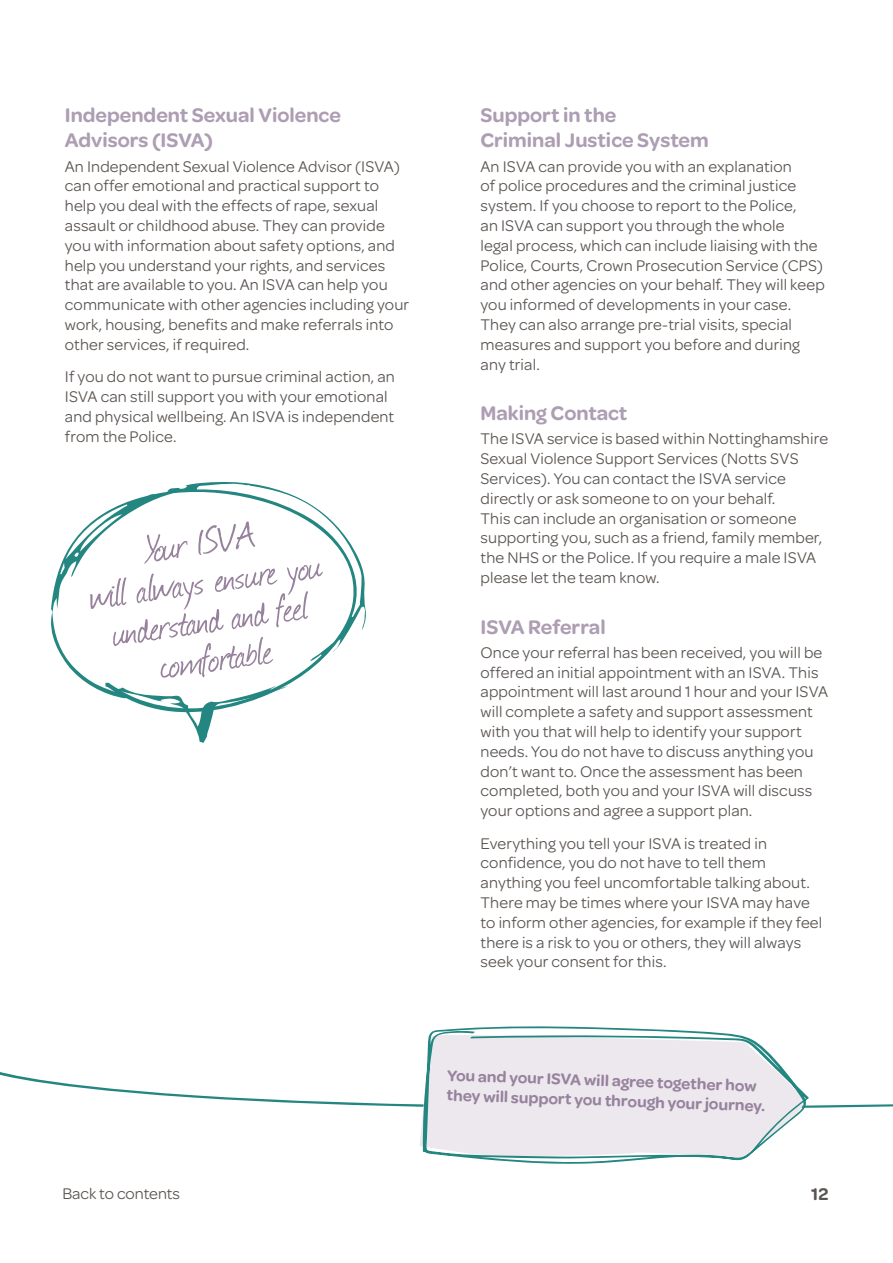
<style>
.page{position:relative;width:893px;height:1263px;background:#fff}
.page>*{position:absolute;margin:0;border:0;box-sizing:border-box;transform-origin:0 0}
.t1{font:44.55px/39px "Journal";color:#97829d;text-align:center}
.t2{font:600 21px/25.2px "Omnes";color:#ad9eb3}
.t3{font:600 18px "Omnes";color:#5b5552}
.t4{font:16.5px/19.8px "Omnes";letter-spacing:.01em;color:#5b5552}
.t5{font:600 16.5px/19.8px "Omnes";color:#97829d}
</style>
<div class="page">
<svg style="left:189px;top:717px;width:23px;height:26px"></svg>
<svg style="left:51px;top:481px;width:315px;height:236px"></svg>
<svg style="left:0;top:1072px;width:893px;height:36px"></svg>
<svg style="left:423px;top:1026px;width:386px;height:138px;fill:#ece8ee"></svg>
<p class="t2" style="left:65px;top:103px;width:278px">Independent Sexual Violence<br>Advisors (ISVA)</p>
<p class="t4" style="left:65px;top:156px;width:346px">An Independent Sexual Violence Advisor (ISVA) can offer emotional and practical support to help you deal with the effects of rape, sexual assault or childhood abuse. They can provide you with information about safety options, and help you understand your rights, and services that are available to you. An ISVA can help you communicate with other agencies including your work, housing, benefits and make referrals into other services, if required.</p>
<p class="t4" style="left:65px;top:367px;width:332px">If you do not want to pursue criminal action, an ISVA can still support you with your emotional and physical wellbeing. An ISVA is independent from the Police.</p>
<h1 class="t1" style="left:80px;top:538px;width:237px;rotate:-8deg">Your ISVA<br>will always ensure you understand and feel comfortable</h1>
<p class="t2" style="left:480px;top:103px;width:230px">Support in the<br>Criminal Justice System</p>
<p class="t4" style="left:480px;top:156px;width:346px">An ISVA can provide you with an explanation<br>of police procedures and the criminal justice system. If you choose to report to the Police,<br>an ISVA can support you through the whole<br>legal process, which can include liaising with the Police, Courts, Crown Prosecution Service (CPS) and other agencies on your behalf. They will keep you informed of developments in your case.<br>They can also arrange pre-trial visits, special measures and support you before and during any trial.</p>
<p class="t2" style="left:480px;top:401px;width:148px">Making Contact</p>
<p class="t4" style="left:480px;top:429px;width:349px">The ISVA service is based within Nottinghamshire Sexual Violence Support Services (Notts SVS Services). You can contact the ISVA service directly or ask someone to on your behalf.<br>This can include an organisation or someone supporting you, such as a friend, family member, the NHS or the Police. If you require a male ISVA please let the team know.</p>
<p class="t2" style="left:480px;top:614px;width:127px">ISVA Referral</p>
<p class="t4" style="left:480px;top:642px;width:349px">Once your referral has been received, you will be offered an initial appointment with an ISVA. This appointment will last around 1 hour and your ISVA will complete a safety and support assessment with you that will help to identify your support needs. You do not have to discuss anything you don’t want to. Once the assessment has been completed, both you and your ISVA will discuss your options and agree a support plan.</p>
<p class="t4" style="left:480px;top:833px;width:343px">Everything you tell your ISVA is treated in confidence, you do not have to tell them anything you feel uncomfortable talking about.<br>There may be times where your ISVA may have to inform other agencies, for example if they feel there is a risk to you or others, they will always seek your consent for this.</p>
<p class="t4" style="left:62px;top:1184px;width:119px">Back to contents</p>
<p class="t5" style="left:448px;top:1065px;width:320px;rotate:2deg">You and your ISVA will agree together how they will support you through your journey.</p>
<p class="t3" style="left:811px;top:1184px;width:19px">12</p>
</div>
